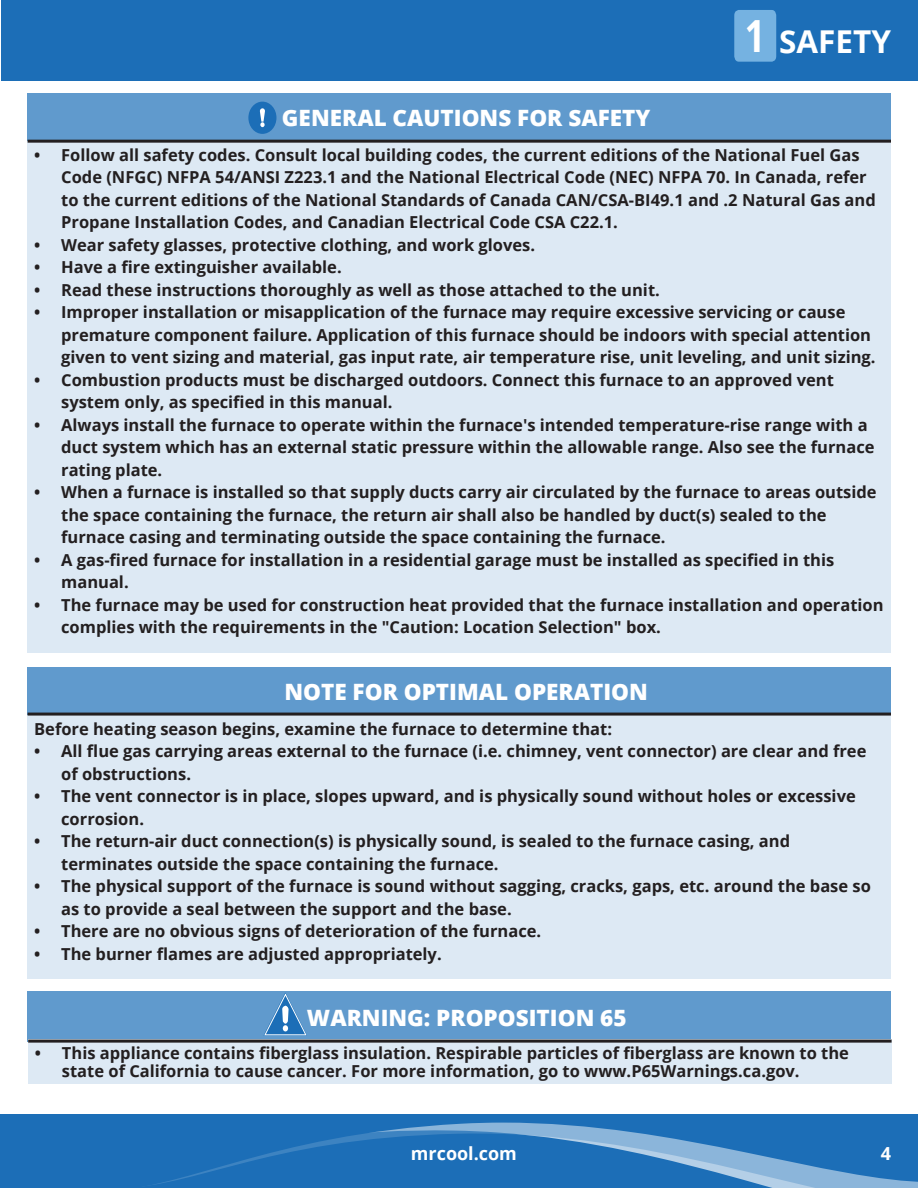
<style>
.page{position:relative;width:918px;height:1188px;background:#fff}
.page>*{position:absolute;margin:0;border:0;box-sizing:border-box;transform-origin:0 0}
.t1{font:700 44.4px "Open Sans";color:#fff;scale:.81 1}
.t2{font:700 31.5px "Open Sans";color:#fff}
.t3{font:800 22.5px "Open Sans";color:#fff}
.t4{font:700 18px "Open Sans";color:#fff}
.t5{font:700 16.5px/22.5px "Open Sans";color:#231f20}
</style>
<div class="page">
<div style="left:0;top:1114px;width:918px;height:74px;background:#1c6eb7"></div>
<div style="left:1px;top:0;width:917px;height:81px;background:#1c6eb7"></div>
<svg style="left:153px;top:1122px;width:765px;height:66px"></svg>
<svg style="left:734px;top:10px;width:42px;height:52px"></svg>
<div style="left:735px;top:18px;width:41px;height:35px;background:#75b2e1"></div>
<div style="left:27px;top:93px;width:863px;height:48px;background:#609acd"></div>
<div style="left:27px;top:141px;width:864px;height:512px;background:#dde9f4"></div>
<hr style="left:28px;top:140px;width:863px;height:3px;background:#231f20">
<div style="left:27px;top:667px;width:863px;height:48px;background:#609acd"></div>
<div style="left:27px;top:715px;width:864px;height:263px;background:#dde9f4"></div>
<hr style="left:28px;top:713px;width:863px;height:3px;background:#231f20">
<div style="left:250px;top:103px;width:25px;height:29px;background:#1c6eb7;border-radius:50%"></div>
<div style="left:248px;top:102px;width:28px;height:32px;border:3px solid #1c6eb7;border-radius:50%"></div>
<svg style="left:260px;top:108px;width:5px;height:19px"></svg>
<div style="left:28px;top:991px;width:863px;height:51px;background:#609acd"></div>
<div style="left:28px;top:1040px;width:864px;height:44px;background:#dde9f4"></div>
<hr style="left:28px;top:1040px;width:864px;height:3px;background:#231f20">
<svg style="left:264px;top:992px;width:42px;height:44px"></svg>
<p class="t1" style="left:745px;top:5px;width:27px">1</p>
<p class="t2" style="left:779px;top:19px;width:113px">SAFETY</p>
<p class="t3" style="left:282px;top:101px;width:370px">GENERAL CAUTIONS FOR SAFETY</p>
<p class="t5" style="left:61px;top:143px;width:816px;text-indent:-27px">• Follow all safety codes. Consult local building codes, the current editions of the National Fuel Gas Code (NFGC) NFPA 54/ANSI Z223.1 and the National Electrical Code (NEC) NFPA 70. In Canada, refer to the current editions of the National Standards of Canada CAN/CSA-BI49.1 and .2 Natural Gas and Propane Installation Codes, and Canadian Electrical Code CSA C22.1.</p>
<p class="t5" style="left:34px;top:233px;width:503px">• Wear safety glasses, protective clothing, and work gloves.</p>
<p class="t5" style="left:34px;top:255px;width:309px">• Have a fire extinguisher available.</p>
<p class="t5" style="left:34px;top:278px;width:627px">• Read these instructions thoroughly as well as those attached to the unit.</p>
<p class="t5" style="left:61px;top:300px;width:816px;text-indent:-27px">• Improper installation or misapplication of the furnace may require excessive servicing or cause premature component failure. Application of this furnace should be indoors with special attention given to vent sizing and material, gas input rate, air temperature rise, unit leveling, and unit sizing.</p>
<p class="t5" style="left:61px;top:368px;width:774px;text-indent:-27px">• Combustion products must be discharged outdoors. Connect this furnace to an approved vent system only, as specified in this manual.</p>
<p class="t5" style="left:61px;top:413px;width:815px;text-indent:-27px">• Always install the furnace to operate within the furnace's intended temperature-rise range with a duct system which has an external static pressure within the allowable range. Also see the furnace rating plate.</p>
<p class="t5" style="left:61px;top:480px;width:817px;text-indent:-27px">• When a furnace is installed so that supply ducts carry air circulated by the furnace to areas outside the space containing the furnace, the return air shall also be handled by duct(s) sealed to the furnace casing and terminating outside the space containing the furnace.</p>
<p class="t5" style="left:61px;top:548px;width:775px;text-indent:-27px">• A gas-fired furnace for installation in a residential garage must be installed as specified in this manual.</p>
<p class="t5" style="left:61px;top:593px;width:824px;text-indent:-27px">• The furnace may be used for construction heat provided that the furnace installation and operation complies with the requirements in the "Caution: Location Selection" box.</p>
<p class="t3" style="left:284px;top:675px;width:365px">NOTE FOR OPTIMAL OPERATION</p>
<p class="t5" style="left:34px;top:717px;width:579px">Before heating season begins, examine the furnace to determine that:</p>
<p class="t5" style="left:61px;top:739px;width:807px;text-indent:-27px">• All flue gas carrying areas external to the furnace (i.e. chimney, vent connector) are clear and free of obstructions.</p>
<p class="t5" style="left:61px;top:784px;width:796px;text-indent:-27px">• The vent connector is in place, slopes upward, and is physically sound without holes or excessive corrosion.</p>
<p class="t5" style="left:61px;top:829px;width:730px;text-indent:-27px">• The return-air duct connection(s) is physically sound, is sealed to the furnace casing, and terminates outside the space containing the furnace.</p>
<p class="t5" style="left:61px;top:874px;width:811px;text-indent:-27px">• The physical support of the furnace is sound without sagging, cracks, gaps, etc. around the base so as to provide a seal between the support and the base.</p>
<p class="t5" style="left:34px;top:919px;width:509px">• There are no obvious signs of deterioration of the furnace.</p>
<p class="t5" style="left:34px;top:942px;width:409px">• The burner flames are adjusted appropriately.</p>
<p class="t3" style="left:307px;top:1000px;width:321px">WARNING: PROPOSITION 65</p>
<p class="t5" style="left:62px;top:1044px;width:789px;line-height:18px;text-indent:-27px">• This appliance contains fiberglass insulation. Respirable particles of fiberglass are known to the state of California to cause cancer. For more information, go to www.P65Warnings.ca.gov.</p>
<p class="t4" style="left:411px;top:1140px;width:108px">mrcool.com</p>
<p class="t4" style="left:881px;top:1140px;width:12px">4</p>
</div>
